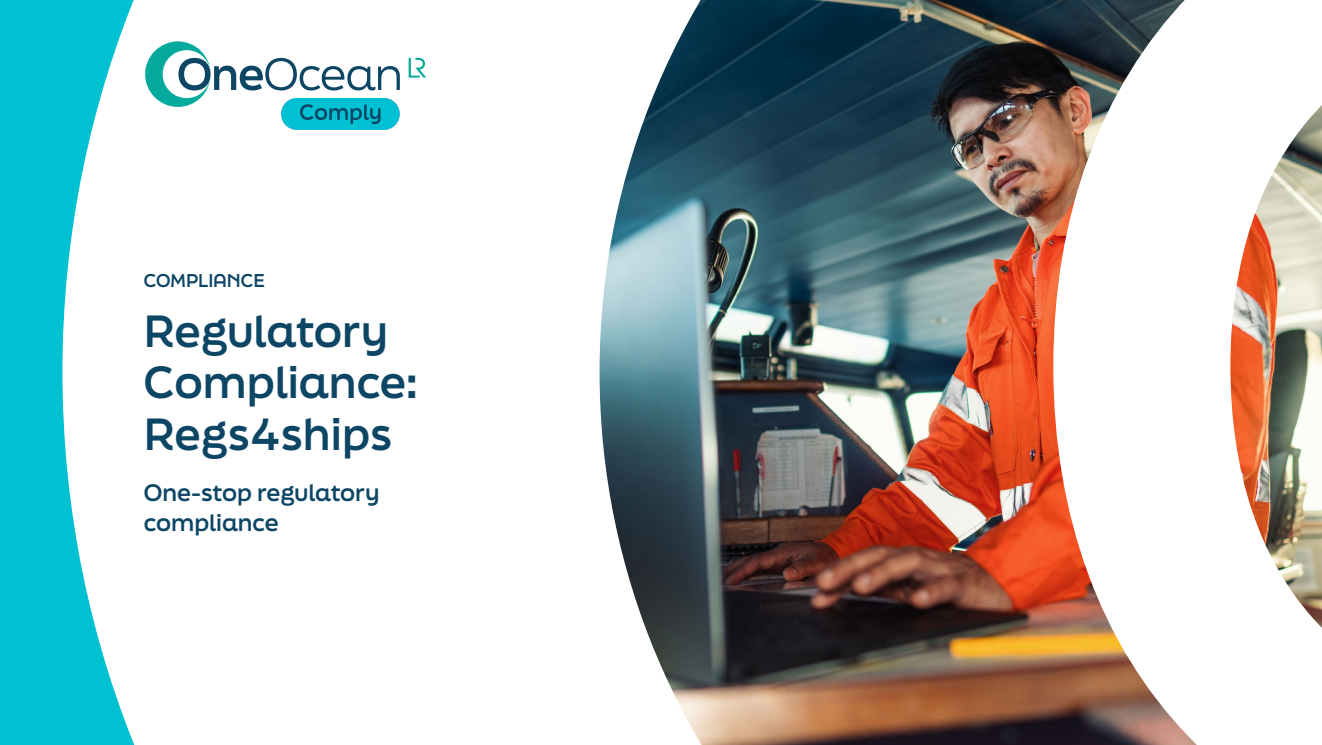
<style>
.page{position:relative;width:1322px;height:745px;background:#fff}
.page>*{position:absolute;margin:0;border:0;box-sizing:border-box;transform-origin:0 0}
.t1{font:700 42.5px/51px "Final Six";color:#0d4665}
.t2{font:700 22.5px/30px "Final Six";color:#0d4665}
.t3{font:700 17.5px "Final Six";letter-spacing:-.015em;color:#0d4665}
</style>
<div class="page">
<div style="left:0;top:0;width:275px;height:744px;background:#00c1d2"></div>
<img style="left:62px;top:0;width:1260px;height:744px">
<div style="left:281px;top:98px;width:119px;height:32px;background:#00c1d2;border-radius:16px"></div>
<svg style="left:409px;top:58px;width:17px;height:20px"></svg>
<svg style="left:145px;top:41px;width:255px;height:83px"></svg>
<p class="t3" style="left:144px;top:268px;width:122px">COMPLIANCE</p>
<p class="t1" style="left:144px;top:305px;width:275px">Regulatory<br>Compliance:<br>Regs4ships</p>
<p class="t2" style="left:144px;top:477px;width:237px">One-stop regulatory compliance</p>
</div>
